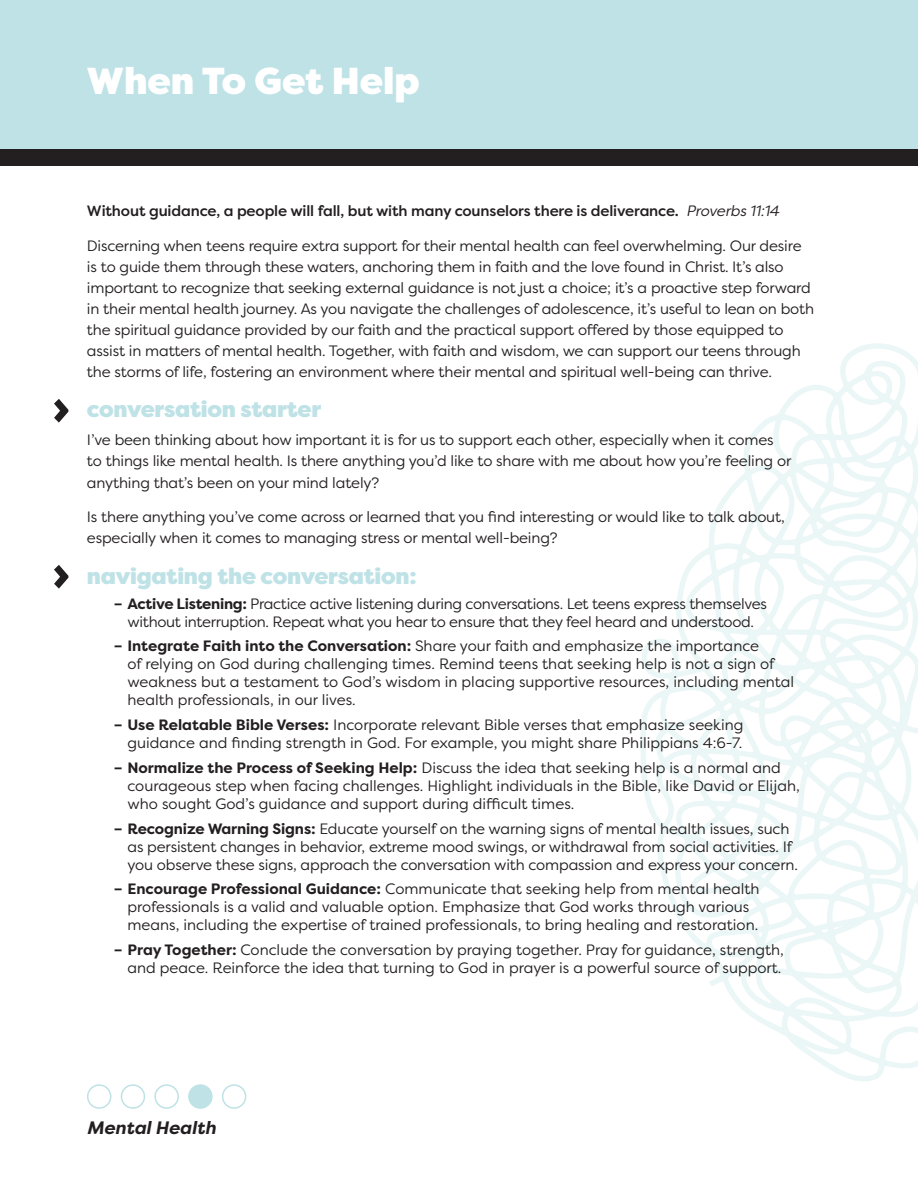
<style>
.page{position:relative;width:918px;height:1188px;background:#fff}
.page>*{position:absolute;margin:0;border:0;box-sizing:border-box;transform-origin:0 0}
.Main_Header{font:900 37.5px "Filson Pro";color:#fff}
.t1{font:900 22.5px "Filson Pro";letter-spacing:-.01em;color:#bee2e6}
.t2{font:italic 700 18px "Filson Pro";color:#231f20}
.Copy{font:15px/18px "Filson Pro";letter-spacing:-.01em;color:#231f20}
.Bible_Verse{font:500 15px "Filson Pro";letter-spacing:-.01em;color:#231f20}
.s1{font-weight:400;font-style:italic}
.s2{font-weight:700}
</style>
<div class="page">
<div style="left:0;top:0;width:918px;height:154px;background:#bee2e6"></div>
<div style="left:0;top:149px;width:918px;height:17px;background:#231f20"></div>
<div style="left:87px;top:1084px;width:24px;height:25px;border:2px solid #bee2e6;border-radius:50%"></div>
<div style="left:121px;top:1084px;width:24px;height:25px;border:2px solid #bee2e6;border-radius:50%"></div>
<div style="left:154px;top:1084px;width:25px;height:25px;border:2px solid #bee2e6;border-radius:50%"></div>
<div style="left:189px;top:1085px;width:23px;height:23px;background:#bee2e6;border-radius:50%"></div>
<div style="left:188px;top:1084px;width:25px;height:25px;border:2px solid #bee2e6;border-radius:50%"></div>
<div style="left:222px;top:1084px;width:24px;height:25px;border:2px solid #bee2e6;border-radius:50%"></div>
<svg style="left:640px;top:343px;width:278px;height:738px"></svg>
<svg style="left:54px;top:399px;width:14px;height:24px"></svg>
<svg style="left:54px;top:565px;width:14px;height:24px"></svg>
<p class="Main_Header" style="left:87px;top:58px;width:334px">When To Get Help</p>
<p class="Bible_Verse" style="left:87px;top:201px;width:694px">Without guidance, a people will fall, but with many counselors there is deliverance. <span class="s1">Proverbs 11:14</span></p>
<p class="Copy" style="left:87px;top:235px;width:729px;line-height:21px">Discerning when teens require extra support for their mental health can feel overwhelming. Our desire is to guide them through these waters, anchoring them in faith and the love found in Christ. It’s also important to recognize that seeking external guidance is not just a choice; it’s a proactive step forward in their mental health journey. As you navigate the challenges of adolescence, it’s useful to lean on both the spiritual guidance provided by our faith and the practical support offered by those equipped to assist in matters of mental health. Together, with faith and wisdom, we can support our teens through the storms of life, fostering an environment where their mental and spiritual well-being can thrive.</p>
<p class="t1" style="left:87px;top:396px;width:236px">conversation starter</p>
<p class="Copy" style="left:87px;top:429px;width:706px;line-height:21.3px">I’ve been thinking about how important it is for us to support each other, especially when it comes to things like mental health. Is there anything you’d like to share with me about how you’re feeling or anything that’s been on your mind lately?</p>
<p class="Copy" style="left:87px;top:506px;width:699px;line-height:21px">Is there anything you’ve come across or learned that you find interesting or would like to talk about, especially when it comes to managing stress or mental well-being?</p>
<p class="t1" style="left:87px;top:562px;width:331px">navigating the conversation:</p>
<p class="Copy" style="left:114px;top:594px;width:654px;text-align:center"><span class="s2">– Active Listening:</span> Practice active listening during conversations. Let teens express themselves without interruption. Repeat what you hear to ensure that they feel heard and understood.</p>
<p class="Copy" style="left:127px;top:637px;width:668px;text-indent:-14px"><span class="s2">– Integrate Faith into the Conversation:</span> Share your faith and emphasize the importance<br>of relying on God during challenging times. Remind teens that seeking help is not a sign of weakness but a testament to God’s wisdom in placing supportive resources, including mental health professionals, in our lives.</p>
<p class="Copy" style="left:114px;top:715px;width:631px;text-align:right"><span class="s2">– Use Relatable Bible Verses:</span> Incorporate relevant Bible verses that emphasize seeking guidance and finding strength in God. For example, you might share Philippians 4:6-7.</p>
<p class="Copy" style="left:127px;top:758px;width:674px;text-indent:-14px"><span class="s2">– Normalize the Process of Seeking Help:</span> Discuss the idea that seeking help is a normal and courageous step when facing challenges. Highlight individuals in the Bible, like David or Elijah, who sought God’s guidance and support during difficult times.</p>
<p class="Copy" style="left:127px;top:819px;width:672px;text-indent:-14px"><span class="s2">– Recognize Warning Signs:</span> Educate yourself on the warning signs of mental health issues, such as persistent changes in behavior, extreme mood swings, or withdrawal from social activities. If you observe these signs, approach the conversation with compassion and express your concern.</p>
<p class="Copy" style="left:127px;top:880px;width:634px;text-indent:-14px"><span class="s2">– Encourage Professional Guidance:</span> Communicate that seeking help from mental health professionals is a valid and valuable option. Emphasize that God works through various means, including the expertise of trained professionals, to bring healing and restoration.</p>
<p class="Copy" style="left:114px;top:940px;width:672px;text-align:right"><span class="s2">– Pray Together:</span> Conclude the conversation by praying together. Pray for guidance, strength, and peace. Reinforce the idea that turning to God in prayer is a powerful source of support.</p>
<p class="t2" style="left:87px;top:1116px;width:130px">Mental Health</p>
</div>
